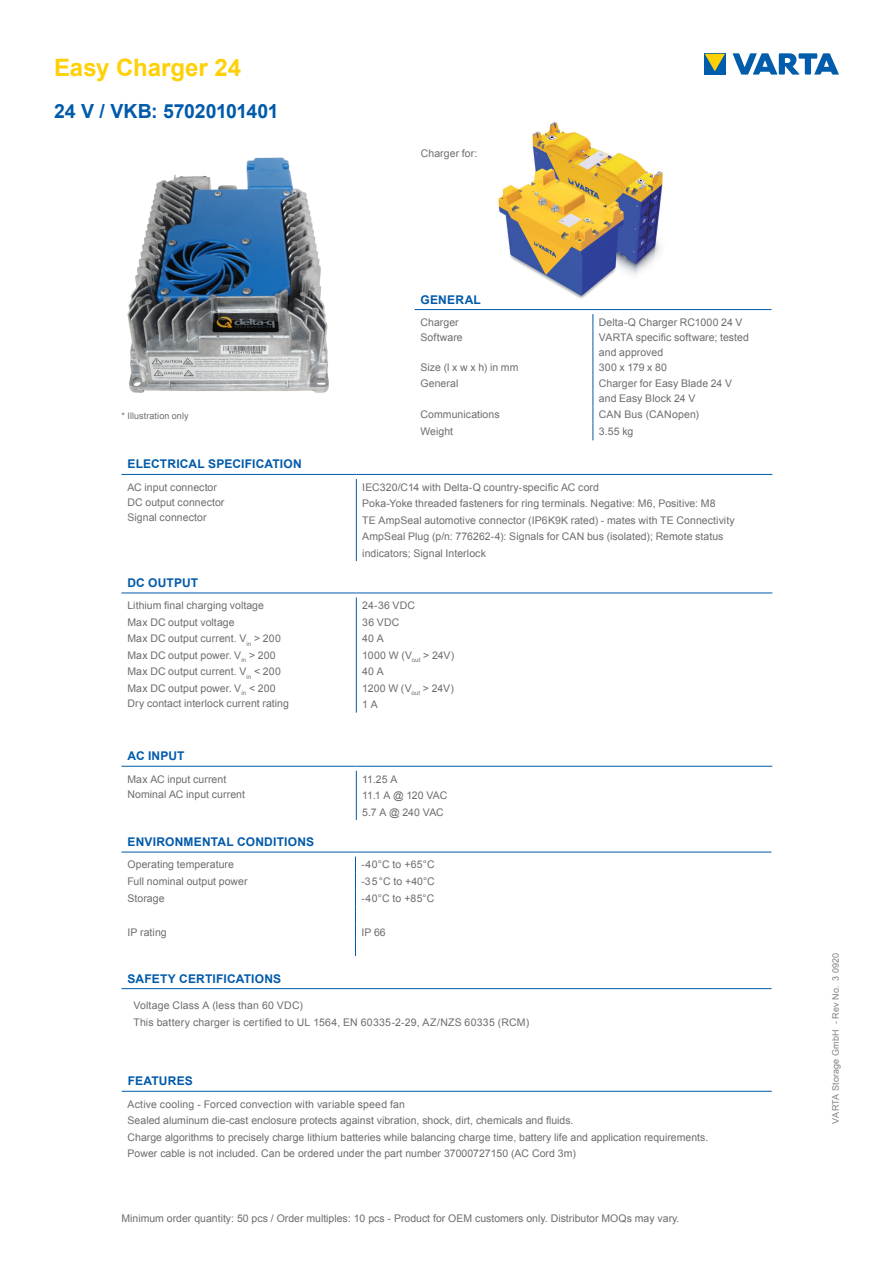
<style>
.page{position:relative;width:893px;height:1263px;background:#fff}
.page>*{position:absolute;margin:0;border:0;box-sizing:border-box;transform-origin:0 0}
.t1{font:700 24px "Arial";color:#fed006}
.t2{font:700 19.5px "Arial";letter-spacing:-.01em;color:#015aaa}
.TABELLE_8-13_Versal{font:700 12px "Arial";letter-spacing:.015em;color:#015aaa}
.TABELLE_7-8_Regular{font:10.5px/16.5px "Arial";letter-spacing:.005em;color:#6c6d70}
.t3{font:9px "Arial";letter-spacing:.025em;color:#808285}
.TABELLE_7-8_Regular-2{font:9px "Arial";letter-spacing:.01em;color:#6c6d70}
</style>
<div class="page">
<img style="left:498px;top:122px;width:165px;height:177px">
<img style="left:127px;top:157px;width:202px;height:236px">
<hr style="left:121px;top:474px;width:235px;height:1px;background:#015aaa">
<hr style="left:356px;top:474px;width:416px;height:1px;background:#015aaa">
<hr style="left:356px;top:479px;width:1px;height:82px;background:#015aaa">
<div style="left:704px;top:53px;width:21px;height:22px;background:#015dab"></div>
<svg style="left:705px;top:54px;width:20px;height:17px"></svg>
<svg style="left:733px;top:53px;width:106px;height:22px"></svg>
<hr style="left:415px;top:309px;width:178px;height:1px;background:#015aaa">
<hr style="left:593px;top:309px;width:178px;height:1px;background:#015aaa">
<hr style="left:593px;top:314px;width:1px;height:61px;background:#015aaa">
<hr style="left:593px;top:375px;width:1px;height:31px;background:#015aaa">
<svg style="left:593px;top:406px;width:1px;height:34px"></svg>
<hr style="left:122px;top:1091px;width:650px;height:1px;background:#015aaa">
<hr style="left:121px;top:988px;width:650px;height:1px;background:#015aaa">
<hr style="left:121px;top:852px;width:234px;height:1px;background:#015aaa">
<hr style="left:355px;top:852px;width:416px;height:1px;background:#015aaa">
<svg style="left:355px;top:856px;width:1px;height:100px"></svg>
<hr style="left:121px;top:593px;width:235px;height:1px;background:#015aaa">
<hr style="left:356px;top:593px;width:416px;height:1px;background:#015aaa">
<hr style="left:356px;top:597px;width:1px;height:116px;background:#015aaa">
<hr style="left:121px;top:766px;width:235px;height:1px;background:#015aaa">
<hr style="left:356px;top:766px;width:416px;height:1px;background:#015aaa">
<hr style="left:356px;top:771px;width:1px;height:49px;background:#015aaa">
<p class="t1" style="left:54px;top:51px;width:189px">Easy Charger 24</p>
<p class="t2" style="left:54px;top:98px;width:226px">24 V / VKB: 57020101401</p>
<p class="TABELLE_7-8_Regular-2" style="left:122px;top:410px;width:68px">* Illustration only</p>
<p class="TABELLE_8-13_Versal" style="left:127px;top:456px;width:176px">ELECTRICAL SPECIFICATION</p>
<p class="TABELLE_7-8_Regular" style="left:127px;top:479px;width:91px">AC input connector</p>
<p class="TABELLE_7-8_Regular" style="left:127px;top:494px;width:98px">DC output connector</p>
<p class="TABELLE_7-8_Regular" style="left:127px;top:509px;width:81px">Signal connector</p>
<p class="TABELLE_8-13_Versal" style="left:127px;top:575px;width:72px">DC OUTPUT</p>
<p class="TABELLE_7-8_Regular" style="left:127px;top:597px;width:138px">Lithium final charging voltage</p>
<p class="TABELLE_7-8_Regular" style="left:127px;top:614px;width:109px">Max DC output voltage</p>
<p class="TABELLE_7-8_Regular" style="left:127px;top:630px;width:155px">Max DC output current. V<sub>in</sub> &gt; 200</p>
<p class="TABELLE_7-8_Regular" style="left:127px;top:647px;width:150px">Max DC output power. V<sub>in</sub> &gt; 200</p>
<p class="TABELLE_7-8_Regular" style="left:127px;top:663px;width:155px">Max DC output current. V<sub>in</sub> &lt; 200</p>
<p class="TABELLE_7-8_Regular" style="left:127px;top:680px;width:150px">Max DC output power. V<sub>in</sub> &lt; 200</p>
<p class="TABELLE_7-8_Regular" style="left:127px;top:695px;width:163px">Dry contact interlock current rating</p>
<p class="TABELLE_8-13_Versal" style="left:127px;top:748px;width:59px">AC INPUT</p>
<p class="TABELLE_7-8_Regular" style="left:127px;top:771px;width:100px">Max AC input current</p>
<p class="TABELLE_7-8_Regular" style="left:127px;top:786px;width:119px">Nominal AC input current</p>
<p class="TABELLE_7-8_Regular" style="left:421px;top:145px;width:58px">Charger for:</p>
<p class="TABELLE_8-13_Versal" style="left:421px;top:291px;width:62px">GENERAL</p>
<p class="TABELLE_7-8_Regular" style="left:420px;top:314px;width:40px">Charger</p>
<p class="TABELLE_7-8_Regular" style="left:420px;top:329px;width:44px">Software</p>
<p class="TABELLE_7-8_Regular" style="left:420px;top:359px;width:100px">Size (l x w x h) in mm</p>
<p class="TABELLE_7-8_Regular" style="left:599px;top:314px;width:145px">Delta-Q Charger RC1000 24 V</p>
<p class="TABELLE_7-8_Regular" style="left:599px;top:330px;width:152px;line-height:15px">VARTA specific software; tested and approved</p>
<p class="TABELLE_7-8_Regular" style="left:599px;top:359px;width:70px">300 x 179 x 80</p>
<p class="TABELLE_7-8_Regular" style="left:420px;top:375px;width:39px">General</p>
<p class="TABELLE_7-8_Regular" style="left:599px;top:375px;width:135px">Charger for Easy Blade 24 V</p>
<p class="TABELLE_7-8_Regular" style="left:599px;top:390px;width:98px">and Easy Block 24 V</p>
<p class="TABELLE_7-8_Regular" style="left:420px;top:406px;width:81px">Communications</p>
<p class="TABELLE_7-8_Regular" style="left:599px;top:406px;width:102px">CAN Bus (CANopen)</p>
<p class="TABELLE_7-8_Regular" style="left:420px;top:423px;width:34px">Weight</p>
<p class="TABELLE_7-8_Regular" style="left:599px;top:423px;width:36px">3.55 kg</p>
<p class="TABELLE_7-8_Regular" style="left:362px;top:479px;width:238px">IEC320/C14 with Delta-Q country-specific AC cord</p>
<p class="TABELLE_7-8_Regular" style="left:362px;top:495px;width:355px">Poka-Yoke threaded fasteners for ring terminals. Negative: M6, Positive: M8</p>
<p class="TABELLE_7-8_Regular" style="left:362px;top:512px;width:374px">TE AmpSeal automotive connector (IP6K9K rated) - mates with TE Connectivity<br>AmpSeal Plug (p/n: 776262-4): Signals for CAN bus (isolated); Remote status indicators; Signal Interlock</p>
<p class="TABELLE_7-8_Regular" style="left:362px;top:597px;width:54px">24-36 VDC</p>
<p class="TABELLE_7-8_Regular" style="left:362px;top:614px;width:39px">36 VDC</p>
<p class="TABELLE_7-8_Regular" style="left:362px;top:630px;width:23px">40 A</p>
<p class="TABELLE_7-8_Regular" style="left:362px;top:647px;width:93px">1000 W (V<sub>out</sub> &gt; 24V)</p>
<p class="TABELLE_7-8_Regular" style="left:362px;top:663px;width:23px">40 A</p>
<p class="TABELLE_7-8_Regular" style="left:362px;top:680px;width:93px">1200 W (V<sub>out</sub> &gt; 24V)</p>
<p class="TABELLE_7-8_Regular" style="left:362px;top:696px;width:17px">1 A</p>
<p class="TABELLE_7-8_Regular" style="left:362px;top:771px;width:37px">11.25 A</p>
<p class="TABELLE_7-8_Regular" style="left:362px;top:787px;width:87px">11.1 A @ 120 VAC</p>
<p class="TABELLE_7-8_Regular" style="left:362px;top:804px;width:83px">5.7 A @ 240 VAC</p>
<p class="TABELLE_8-13_Versal" style="left:127px;top:834px;width:188px">ENVIRONMENTAL CONDITIONS</p>
<p class="TABELLE_7-8_Regular" style="left:127px;top:857px;width:108px">Operating temperature</p>
<p class="TABELLE_7-8_Regular" style="left:361px;top:857px;width:75px">-40°C to +65°C</p>
<p class="TABELLE_7-8_Regular" style="left:127px;top:873px;width:122px">Full nominal output power</p>
<p class="TABELLE_7-8_Regular" style="left:361px;top:873px;width:75px">-35°C to +40°C</p>
<p class="TABELLE_7-8_Regular" style="left:127px;top:890px;width:39px">Storage</p>
<p class="TABELLE_7-8_Regular" style="left:361px;top:890px;width:75px">-40°C to +85°C</p>
<p class="TABELLE_7-8_Regular" style="left:127px;top:924px;width:41px">IP rating</p>
<p class="TABELLE_7-8_Regular" style="left:361px;top:924px;width:26px">IP 66</p>
<p class="TABELLE_8-13_Versal" style="left:127px;top:970px;width:155px">SAFETY CERTIFICATIONS</p>
<p class="TABELLE_7-8_Regular" style="left:133px;top:997px;width:171px">Voltage Class A (less than 60 VDC)</p>
<p class="TABELLE_7-8_Regular" style="left:133px;top:1014px;width:397px">This battery charger is certified to UL 1564, EN 60335-2-29, AZ/NZS 60335 (RCM)</p>
<p class="TABELLE_8-13_Versal" style="left:128px;top:1073px;width:67px">FEATURES</p>
<p class="TABELLE_7-8_Regular" style="left:128px;top:1096px;width:279px">Active cooling - Forced convection with variable speed fan</p>
<p class="TABELLE_7-8_Regular" style="left:128px;top:1112px;width:447px">Sealed aluminum die-cast enclosure protects against vibration, shock, dirt, chemicals and fluids.</p>
<p class="TABELLE_7-8_Regular" style="left:128px;top:1129px;width:582px">Charge algorithms to precisely charge lithium batteries while balancing charge time, battery life and application requirements.</p>
<p class="TABELLE_7-8_Regular" style="left:128px;top:1145px;width:450px">Power cable is not included. Can be ordered under the part number 37000727150 (AC Cord 3m)</p>
<p class="TABELLE_7-8_Regular" style="left:121px;top:1210px;width:560px">Minimum order quantity: 50 pcs / Order multiples: 10 pcs - Product for OEM customers only. Distributor MOQs may vary.</p>
<p class="t3" style="left:830px;top:1123px;width:172px;rotate:-90deg">VARTA Storage GmbH - Rev No. 3 0920</p>
</div>
